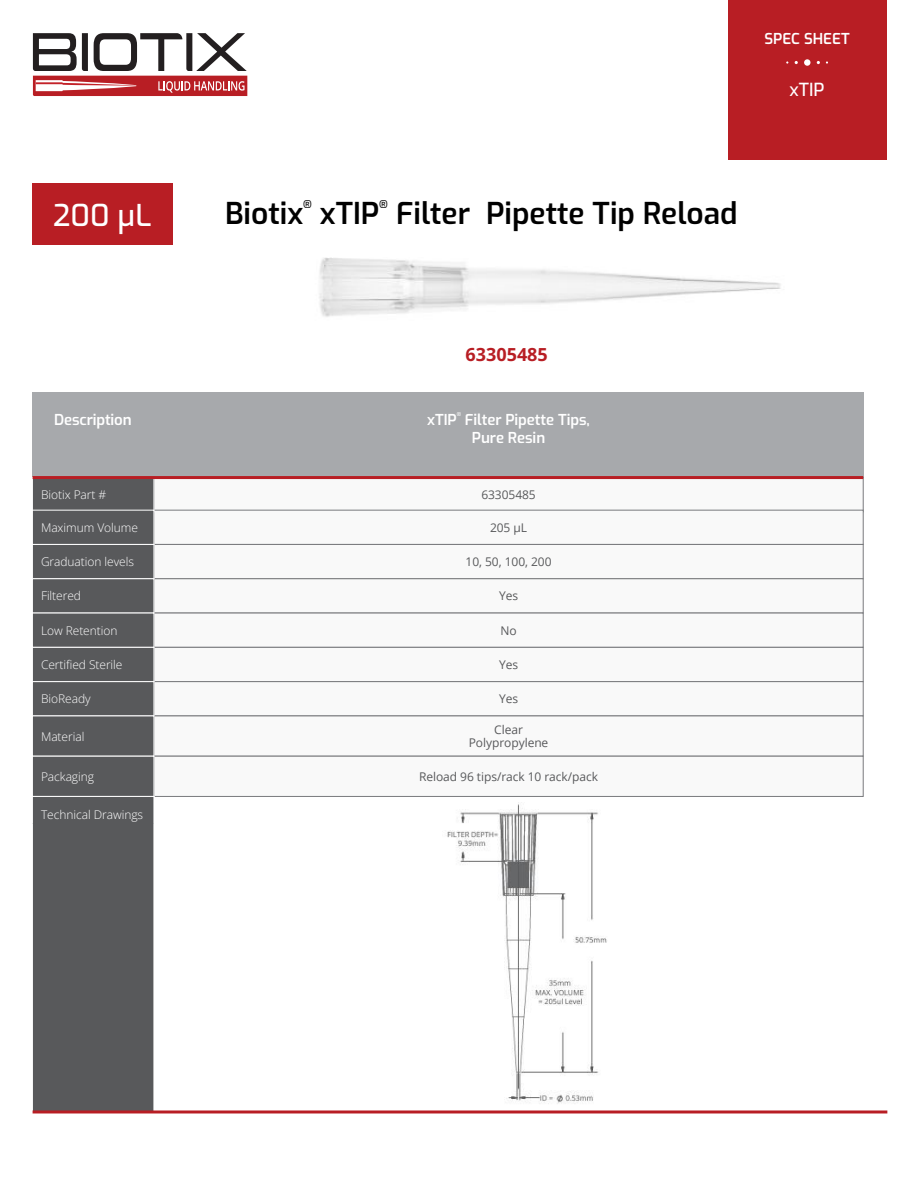
<style>
.page{position:relative;width:918px;height:1188px;background:#fff}
.page>*{position:absolute;margin:0;border:0;box-sizing:border-box;transform-origin:0 0}
.t1{font:600 30px "Exo";color:#000}
.t2{font:500 30px "Exo";color:#fff}
.t3{font:18px "Open Sans";color:#b81e24}
.t4{font:500 18px "Exo";color:#fff}
.t5{font:600 15px/18px "Exo";letter-spacing:-.005em;color:#fff}
.t6{font:12px "Open Sans";letter-spacing:-.005em;color:#fff}
.t7{font:12px/13.5px "Open Sans";letter-spacing:-.005em;color:#58595b;text-align:center}
.t8{font:600 10.65px "Exo";color:#000}
.t9{font:600 5.25px "Exo";color:#fff}
</style>
<div class="page">
<div style="left:154px;top:392px;width:709px;height:86px;background:#a7a9ac"></div>
<div style="left:154px;top:477px;width:709px;height:35px;background:#f9f9f9"></div>
<div style="left:154px;top:510px;width:709px;height:35px;background:#f9f9f9;border:1px solid #797a7d"></div>
<div style="left:154px;top:544px;width:709px;height:35px;background:#f9f9f9;border:1px solid #797a7d"></div>
<div style="left:154px;top:579px;width:709px;height:34px;background:#f9f9f9;border:1px solid #797a7d"></div>
<div style="left:154px;top:613px;width:709px;height:34px;background:#f9f9f9;border:1px solid #797a7d"></div>
<div style="left:154px;top:647px;width:709px;height:35px;background:#f9f9f9;border:1px solid #797a7d"></div>
<div style="left:154px;top:682px;width:709px;height:34px;background:#f9f9f9;border:1px solid #797a7d"></div>
<div style="left:154px;top:716px;width:709px;height:40px;background:#f9f9f9;border:1px solid #797a7d"></div>
<div style="left:154px;top:756px;width:709px;height:41px;background:#f9f9f9;border:1px solid #797a7d"></div>
<div style="left:33px;top:392px;width:176px;height:86px;background:#a7a9ac"></div>
<div style="left:32px;top:796px;width:122px;height:316px;background:#58595b;border:1px solid #fff"></div>
<div style="left:32px;top:477px;width:122px;height:35px;background:#58595b;border:1px solid #fff"></div>
<div style="left:32px;top:510px;width:122px;height:35px;background:#58595b;border:1px solid #fff"></div>
<div style="left:32px;top:544px;width:122px;height:35px;background:#58595b;border:1px solid #fff"></div>
<div style="left:32px;top:579px;width:122px;height:34px;background:#58595b;border:1px solid #fff"></div>
<div style="left:32px;top:613px;width:122px;height:35px;background:#58595b"></div>
<div style="left:32px;top:647px;width:122px;height:35px;background:#58595b;border:1px solid #fff"></div>
<div style="left:32px;top:681px;width:122px;height:35px;background:#58595b;border:1px solid #fff"></div>
<div style="left:32px;top:716px;width:122px;height:40px;background:#58595b"></div>
<div style="left:32px;top:756px;width:122px;height:41px;background:#58595b;border:1px solid #fff"></div>
<hr style="left:33px;top:476px;width:830px;height:3px;background:#b81e24">
<hr style="left:33px;top:1110px;width:854px;height:3px;background:#b81e24">
<div style="left:32px;top:796px;width:122px;height:27px;background:#58595b;border:1px solid #fff"></div>
<img style="left:447px;top:802px;width:160px;height:302px">
<div style="left:32px;top:184px;width:140px;height:61px;background:#b81e24"></div>
<img style="left:319px;top:257px;width:462px;height:60px">
<svg style="left:33px;top:33px;width:214px;height:63px"></svg>
<div style="left:728px;top:0;width:158px;height:160px;background:#b81e24"></div>
<div style="left:804px;top:59px;width:7px;height:7px;background:#fff;border-radius:50%"></div>
<p class="t5" style="left:764px;top:32px;width:87px">SPEC SHEET</p>
<h2 class="t4" style="left:790px;top:79px;width:37px">xTIP</h2>
<h1 class="t2" style="left:53px;top:193px;width:100px">200 μL</h1>
<h1 class="t1" style="left:225px;top:201px;width:80px">Biotix</h1>
<p class="t8" style="left:303px;top:199px;width:10px">®</p>
<h1 class="t1" style="left:320px;top:201px;width:61px">xTIP</h1>
<p class="t8" style="left:379px;top:199px;width:10px">®</p>
<h1 class="t1" style="left:396px;top:201px;width:343px">Filter Pipette Tip Reload</h1>
<h2 class="t3" style="left:466px;top:345px;width:84px">63305485</h2>
<p class="t5" style="left:54px;top:412px;width:79px">Description</p>
<p class="t5" style="left:427px;top:412px;width:31px">xTIP</p>
<p class="t9" style="left:457px;top:412px;width:6px">®</p>
<p class="t5" style="left:472px;top:412px;width:119px;text-indent:-7px">Filter Pipette Tips,<br>Pure Resin</p>
<p class="t6" style="left:41px;top:490px;width:67px">Biotix Part #</p>
<p class="t6" style="left:41px;top:523px;width:98px">Maximum Volume</p>
<p class="t6" style="left:41px;top:557px;width:94px">Graduation levels</p>
<p class="t6" style="left:41px;top:591px;width:42px">Filtered</p>
<p class="t6" style="left:41px;top:626px;width:78px">Low Retention</p>
<p class="t6" style="left:41px;top:656px;width:83px">Certified Sterile</p>
<p class="t6" style="left:41px;top:694px;width:51px">BioReady</p>
<p class="t6" style="left:41px;top:732px;width:45px">Material</p>
<p class="t6" style="left:41px;top:772px;width:55px">Packaging</p>
<p class="t6" style="left:41px;top:810px;width:104px">Technical Drawings</p>
<p class="t7" style="left:481px;top:489px;width:56px">63305485</p>
<p class="t7" style="left:490px;top:520px;width:39px">205 μL</p>
<p class="t7" style="left:466px;top:556px;width:87px">10, 50, 100, 200</p>
<p class="t7" style="left:499px;top:591px;width:21px">Yes</p>
<p class="t7" style="left:500px;top:625px;width:18px">No</p>
<p class="t7" style="left:499px;top:659px;width:21px">Yes</p>
<p class="t7" style="left:499px;top:693px;width:21px">Yes</p>
<p class="t7" style="left:469px;top:724px;width:81px">Clear<br>Polypropylene</p>
<p class="t7" style="left:419px;top:771px;width:180px">Reload 96 tips/rack 10 rack/pack</p>
</div>
